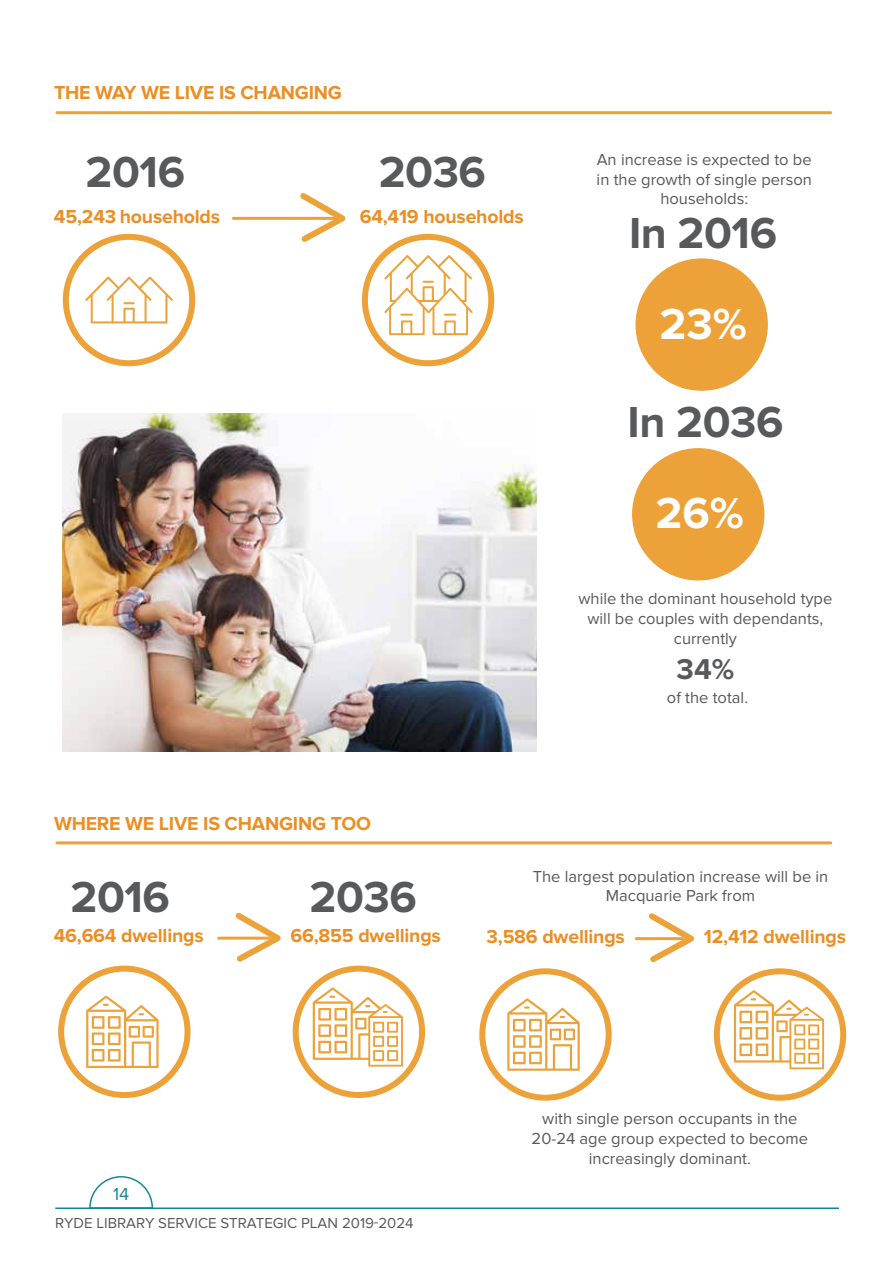
<style>
.page{position:relative;width:893px;height:1263px;background:#fff}
.page>*{position:absolute;margin:0;border:0;box-sizing:border-box;transform-origin:0 0}
.t1{font:700 45px "Proxima Nova";letter-spacing:-.01em;color:#58595b}
.t2{font:700 45px "Proxima Nova";color:#fff}
.t3{font:700 29.7px "Proxima Nova";color:#58595b}
.t4{font:700 19.5px "Proxima Nova";letter-spacing:-.01em;color:#eb8e23}
.t5{font:18px "Proxima Nova";color:#178798}
.t6{font:16.5px/19.8px "Proxima Nova";color:#58595b;text-align:center}
.t7{font:15px "Proxima Nova";color:#58595b}
</style>
<div class="page">
<svg style="left:89px;top:1176px;width:64px;height:31px"></svg>
<hr style="left:55px;top:1207px;width:784px;height:2px;background:#178798">
<img style="left:63px;top:414px;width:474px;height:338px">
<hr style="left:57px;top:111px;width:774px;height:3px;background:#eda139">
<hr style="left:233px;top:217px;width:105px;height:3px;background:#eda139">
<svg style="left:295px;top:193px;width:51px;height:49px"></svg>
<div style="left:63px;top:234px;width:132px;height:132px;border:6px solid #eda139;border-radius:50%"></div>
<div style="left:362px;top:234px;width:132px;height:132px;border:6px solid #eda139;border-radius:50%"></div>
<div style="left:635px;top:258px;width:133px;height:133px;background:#eda139;border-radius:50%"></div>
<div style="left:632px;top:448px;width:132px;height:132px;background:#eda139;border-radius:50%"></div>
<svg style="left:85px;top:276px;width:88px;height:47px"></svg>
<div style="left:389px;top:306px;width:36px;height:29px;background:#fff;border:2px solid #eda139"></div>
<div style="left:401px;top:320px;width:11px;height:14px;border:2px solid #eda139"></div>
<div style="left:432px;top:306px;width:36px;height:29px;background:#fff;border:2px solid #eda139"></div>
<div style="left:444px;top:320px;width:12px;height:14px;border:2px solid #eda139"></div>
<svg style="left:383px;top:255px;width:91px;height:61px"></svg>
<hr style="left:57px;top:841px;width:774px;height:3px;background:#eda139">
<hr style="left:219px;top:937px;width:50px;height:3px;background:#eda139">
<svg style="left:230px;top:912px;width:51px;height:50px"></svg>
<div style="left:58px;top:966px;width:133px;height:132px;border:6px solid #eda139;border-radius:50%"></div>
<div style="left:479px;top:968px;width:133px;height:133px;border:6px solid #eda139;border-radius:50%"></div>
<div style="left:293px;top:966px;width:132px;height:132px;border:6px solid #eda139;border-radius:50%"></div>
<div style="left:714px;top:968px;width:132px;height:133px;border:6px solid #eda139;border-radius:50%"></div>
<hr style="left:636px;top:937px;width:47px;height:3px;background:#eda139">
<svg style="left:644px;top:913px;width:50px;height:50px"></svg>
<svg style="left:86px;top:995px;width:73px;height:73px"></svg>
<svg style="left:507px;top:998px;width:73px;height:73px"></svg>
<svg style="left:313px;top:987px;width:90px;height:80px"></svg>
<svg style="left:734px;top:990px;width:90px;height:79px"></svg>
<p class="t4" style="left:54px;top:82px;width:289px">THE WAY WE LIVE IS CHANGING</p>
<h1 class="t1" style="left:86px;top:146px;width:101px">2016</h1>
<h1 class="t1" style="left:379px;top:146px;width:109px">2036</h1>
<p class="t4" style="left:54px;top:205px;width:168px">45,243 households</p>
<p class="t4" style="left:360px;top:205px;width:165px">64,419 households</p>
<p class="t4" style="left:54px;top:812px;width:319px">WHERE WE LIVE IS CHANGING TOO</p>
<p class="t6" style="left:597px;top:150px;width:217px">An increase is expected to be in the growth of single person households:</p>
<h1 class="t1" style="left:629px;top:207px;width:149px">In 2016</h1>
<h1 class="t2" style="left:659px;top:298px;width:89px">23%</h1>
<h1 class="t1" style="left:628px;top:396px;width:157px">In 2036</h1>
<h1 class="t2" style="left:655px;top:487px;width:90px">26%</h1>
<p class="t6" style="left:578px;top:589px;width:255px">while the dominant household type will be couples with dependants, currently</p>
<h2 class="t3" style="left:677px;top:652px;width:59px">34%</h2>
<p class="t6" style="left:667px;top:688px;width:83px">of the total.</p>
<h1 class="t1" style="left:70px;top:871px;width:101px">2016</h1>
<h1 class="t1" style="left:309px;top:871px;width:109px">2036</h1>
<p class="t6" style="left:533px;top:867px;width:297px">The largest population increase will be in<br>Macquarie Park from</p>
<p class="t4" style="left:487px;top:925px;width:140px">3,586 dwellings</p>
<p class="t4" style="left:704px;top:925px;width:144px">12,412 dwellings</p>
<p class="t4" style="left:54px;top:924px;width:151px">46,664 dwellings</p>
<p class="t4" style="left:291px;top:924px;width:152px">66,855 dwellings</p>
<p class="t5" style="left:113px;top:1184px;width:18px">14</p>
<p class="t7" style="left:55px;top:1214px;width:360px">RYDE LIBRARY SERVICE STRATEGIC PLAN 2019-2024</p>
<p class="t6" style="left:532px;top:1109px;width:278px">with single person occupants in the<br>20-24 age group expected to become increasingly dominant.</p>
</div>
